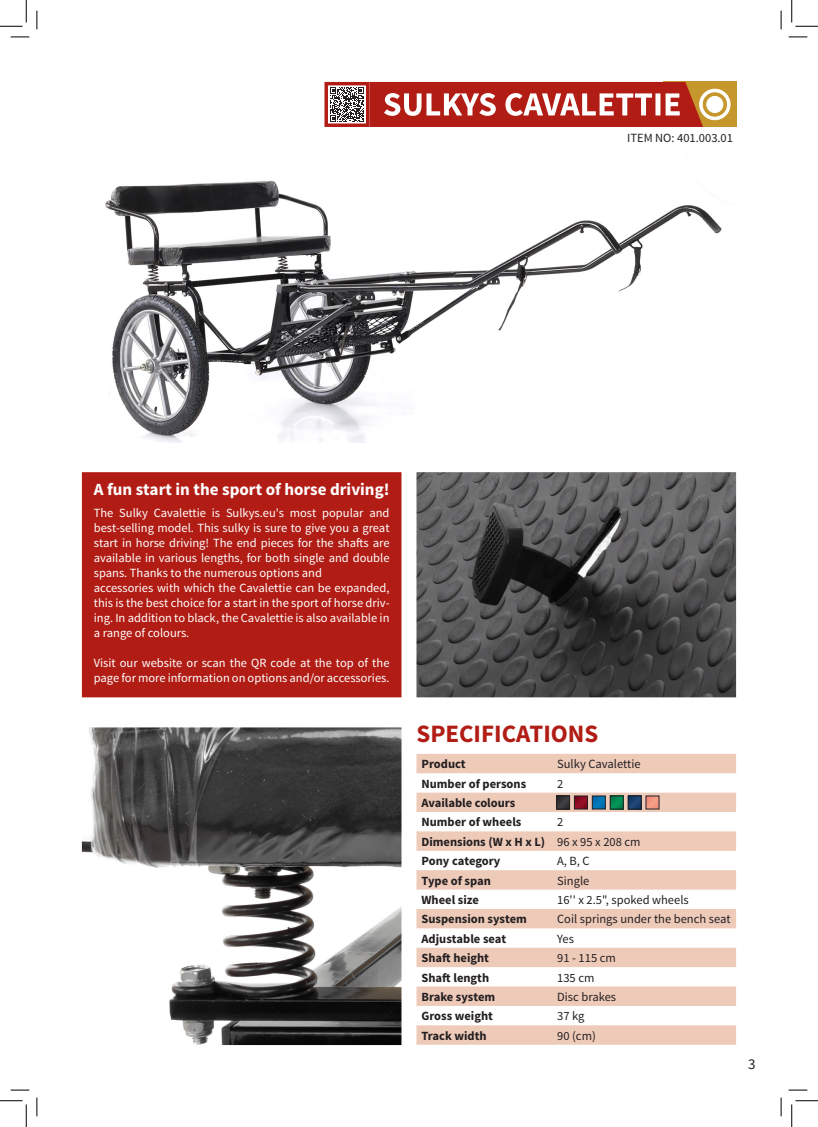
<style>
.page{position:relative;width:818px;height:1127px;background:#fff}
.page>*{position:absolute;margin:0;border:0;box-sizing:border-box;transform-origin:0 0}
.t1{font:700 25px "Source Sans Pro";color:#b11d15}
.t2{font:700 17px "Source Sans Pro";color:#fff}
.t3{font:15px "Source Sans Pro";color:#231f20}
.t4{font:12.5px/15px "Source Sans Pro";color:#fff;text-align:justify}
.t5{font:700 12.5px "Source Sans Pro";color:#231f20}
.t6{font:12.5px "Source Sans Pro";color:#231f20}
</style>
<div class="page">
<img style="left:105px;top:180px;width:617px;height:262px">
<div style="left:82px;top:472px;width:319px;height:225px;background:#b11d15"></div>
<img style="left:82px;top:727px;width:319px;height:317px">
<img style="left:416px;top:472px;width:320px;height:225px">
<div style="left:663px;top:82px;width:73px;height:45px;background:#c6972c"></div>
<svg style="left:330px;top:82px;width:400px;height:45px"></svg>
<div style="left:324px;top:82px;width:45px;height:45px;border:3px solid #b11d15"></div>
<svg style="left:416px;top:754px;width:320px;height:290px;fill:#eecab9"></svg>
<div style="left:556px;top:795px;width:14px;height:14px;border:1px solid #231f20"></div>
<div style="left:574px;top:795px;width:13px;height:14px;border:1px solid #231f20"></div>
<div style="left:592px;top:795px;width:13px;height:14px;border:1px solid #231f20"></div>
<div style="left:610px;top:795px;width:13px;height:14px;border:1px solid #231f20"></div>
<div style="left:628px;top:795px;width:13px;height:14px;border:1px solid #231f20"></div>
<svg style="left:556px;top:795px;width:101px;height:13px"></svg>
<svg style="left:11px;top:36px;width:18px;height:2px"></svg>
<svg style="left:788px;top:36px;width:19px;height:2px"></svg>
<svg style="left:11px;top:1089px;width:18px;height:1px"></svg>
<svg style="left:788px;top:1089px;width:19px;height:1px"></svg>
<svg style="left:36px;top:11px;width:2px;height:18px"></svg>
<svg style="left:36px;top:1097px;width:2px;height:18px"></svg>
<svg style="left:780px;top:11px;width:2px;height:18px"></svg>
<svg style="left:780px;top:1097px;width:2px;height:18px"></svg>
<svg style="left:0;top:0;width:27px;height:27px"></svg>
<svg style="left:0;top:1100px;width:27px;height:26px"></svg>
<svg style="left:791px;top:0;width:27px;height:27px"></svg>
<svg style="left:791px;top:1100px;width:27px;height:26px"></svg>
<p class="t6" style="left:627px;top:130px;width:107px">ITEM NO: 401.003.01</p>
<p class="t2" style="left:94px;top:478px;width:297px">A fun start in the sport of horse driving!</p>
<p class="t4" style="left:94px;top:505px;width:297px">The Sulky Cavalettie is Sulkys.eu's most popular and best-selling model. This sulky is sure to give you a great start in horse driving! The end pieces for the shafts are available in various lengths, for both single and double spans. Thanks to the numerous options and</p>
<p class="t4" style="left:94px;top:580px;width:297px">accessories with which the Cavalettie can be expanded, this is the best choice for a start in the sport of horse driv&shy;ing. In addition to black, the Cavalettie is also available in a range of colours.</p>
<p class="t4" style="left:94px;top:655px;width:297px">Visit our website or scan the QR code at the top of the page for more information on options and/or accessories.</p>
<p class="t1" style="left:416px;top:718px;width:183px">SPECIFICATIONS</p>
<p class="t5" style="left:421px;top:755px;width:46px">Product</p>
<p class="t6" style="left:557px;top:756px;width:85px">Sulky Cavalettie</p>
<p class="t5" style="left:421px;top:775px;width:106px">Number of persons</p>
<p class="t6" style="left:557px;top:775px;width:8px">2</p>
<p class="t5" style="left:421px;top:794px;width:95px">Available colours</p>
<p class="t5" style="left:421px;top:814px;width:101px">Number of wheels</p>
<p class="t6" style="left:557px;top:814px;width:8px">2</p>
<p class="t5" style="left:421px;top:833px;width:125px">Dimensions (W x H x L)</p>
<p class="t6" style="left:557px;top:833px;width:85px">96 x 95 x 208 cm</p>
<p class="t5" style="left:421px;top:852px;width:80px">Pony category</p>
<p class="t6" style="left:557px;top:853px;width:34px">A, B, C</p>
<p class="t5" style="left:421px;top:872px;width:71px">Type of span</p>
<p class="t6" style="left:557px;top:872px;width:34px">Single</p>
<p class="t5" style="left:421px;top:891px;width:59px">Wheel size</p>
<p class="t6" style="left:557px;top:891px;width:133px">16'' x 2.5", spoked wheels</p>
<p class="t5" style="left:421px;top:910px;width:107px">Suspension system</p>
<p class="t6" style="left:557px;top:911px;width:175px">Coil springs under the bench seat</p>
<p class="t5" style="left:421px;top:930px;width:86px">Adjustable seat</p>
<p class="t6" style="left:557px;top:930px;width:18px">Yes</p>
<p class="t5" style="left:421px;top:949px;width:69px">Shaft height</p>
<p class="t6" style="left:557px;top:950px;width:60px">91 - 115 cm</p>
<p class="t5" style="left:421px;top:969px;width:69px">Shaft length</p>
<p class="t6" style="left:557px;top:969px;width:39px">135 cm</p>
<p class="t5" style="left:421px;top:988px;width:75px">Brake system</p>
<p class="t6" style="left:557px;top:988px;width:60px">Disc brakes</p>
<p class="t5" style="left:421px;top:1007px;width:73px">Gross weight</p>
<p class="t6" style="left:557px;top:1008px;width:29px">37 kg</p>
<p class="t5" style="left:421px;top:1027px;width:67px">Track width</p>
<p class="t6" style="left:557px;top:1027px;width:40px">90 (cm)</p>
<p class="t3" style="left:748px;top:1054px;width:9px">3</p>
</div>
